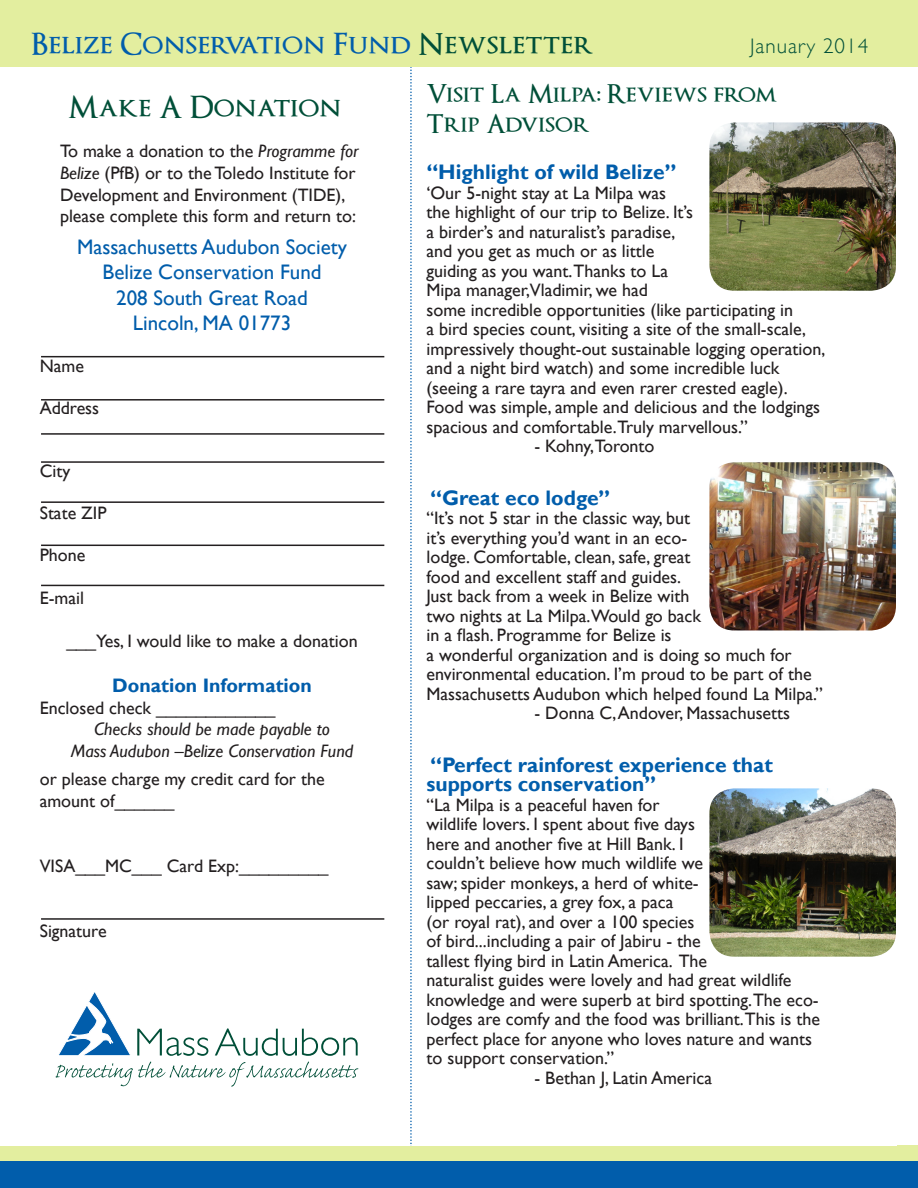
<style>
.page{position:relative;width:918px;height:1188px;background:#fff}
.page>*{position:absolute;margin:0;border:0;box-sizing:border-box;transform-origin:0 0}
.t1{font:600 30px "Optimus Princeps";letter-spacing:.01em;color:#015dab}
.t2{font:600 30px "Optimus Princeps";color:#004f38}
.t3{font:600 25.5px "Optimus Princeps";color:#004f38}
.t4{font:700 21px/19.5px "Gill Sans";color:#015dab}
.t5{font:21px "Gill Sans";color:#015dab}
.t6{font:300 21px "Gill Sans";letter-spacing:.05em;color:#004f38}
.t7{font:700 19.5px "Gill Sans";color:#015dab}
.t8{font:18px/19.5px "Gill Sans";color:#231f20}
.t9{font:italic 18px "Gill Sans";color:#231f20}
.s1{color:#004f38}
.s2{font-style:italic}
</style>
<div class="page">
<svg style="left:410px;top:66px;width:2px;height:1080px"></svg>
<div style="left:0;top:1146px;width:918px;height:24px;background:#e3ee9f"></div>
<hr style="left:41px;top:399px;width:343px;height:2px;background:#231f20">
<hr style="left:41px;top:356px;width:343px;height:1px;background:#231f20">
<hr style="left:41px;top:433px;width:343px;height:2px;background:#231f20">
<hr style="left:41px;top:461px;width:343px;height:2px;background:#231f20">
<hr style="left:41px;top:501px;width:343px;height:2px;background:#231f20">
<hr style="left:41px;top:545px;width:343px;height:1px;background:#231f20">
<hr style="left:41px;top:585px;width:343px;height:1px;background:#231f20">
<hr style="left:41px;top:918px;width:343px;height:2px;background:#231f20">
<svg style="left:56px;top:1062px;width:302px;height:25px"></svg>
<svg style="left:137px;top:1029px;width:71px;height:27px"></svg>
<svg style="left:215px;top:1028px;width:143px;height:28px"></svg>
<svg style="left:58px;top:992px;width:73px;height:64px"></svg>
<div style="left:0;top:1161px;width:918px;height:27px;background:#015dab"></div>
<div style="left:0;top:0;width:918px;height:66px;background:#e3ee9f"></div>
<img style="left:709px;top:122px;width:187px;height:169px">
<img style="left:709px;top:462px;width:187px;height:168px">
<img style="left:709px;top:788px;width:187px;height:169px">
<p class="t1" style="left:31px;top:29px;width:564px">Belize Conservation Fund <span class="s1">Newsletter</span></p>
<p class="t6" style="left:750px;top:34px;width:120px">January 2014</p>
<p class="t3" style="left:426px;top:80px;width:353px">Visit La Milpa: Reviews from</p>
<p class="t3" style="left:426px;top:111px;width:165px">Trip Advisor</p>
<p class="t4" style="left:426px;top:163px;width:252px">“Highlight of wild Belize”</p>
<p class="t8" style="left:426px;top:183px;width:400px">‘Our 5-night stay at La Milpa was<br>the highlight of our trip to Belize. It’s<br>a birder’s and naturalist’s paradise,<br>and you get as much or as little<br>guiding as you want.Thanks to La<br>Mipa manager,Vladimir, we had<br>some incredible opportunities (like participating in<br>a bird species count, visiting a site of the small-scale, impressively thought-out sustainable logging operation, and a night bird watch) and some incredible luck (seeing a rare tayra and even rarer crested eagle).<br>Food was simple, ample and delicious and the lodgings spacious and comfortable.Truly marvellous.”</p>
<p class="t8" style="left:534px;top:437px;width:122px">- Kohny,Toronto</p>
<p class="t4" style="left:430px;top:488px;width:182px">“Great eco lodge”</p>
<p class="t8" style="left:426px;top:509px;width:398px">“It’s not 5 star in the classic way, but<br>it’s everything you’d want in an eco-<br>lodge. Comfortable, clean, safe, great<br>food and excellent staff and guides.<br>Just back from a week in Belize with<br>two nights at La Milpa.Would go back<br>in a flash. Programme for Belize is<br>a wonderful organization and is doing so much for environmental education. I’m proud to be part of the Massachusetts Audubon which helped found La Milpa.”</p>
<p class="t8" style="left:534px;top:704px;width:257px">- Donna C, Andover, Massachusetts</p>
<p class="t4" style="left:426px;top:755px;width:348px">“Perfect rainforest experience that supports conservation”</p>
<p class="t8" style="left:426px;top:795px;width:395px">“La Milpa is a peaceful haven for<br>wildlife lovers. I spent about five days<br>here and another five at Hill Bank. I<br>couldn’t believe how much wildlife we<br>saw; spider monkeys, a herd of white-<br>lipped peccaries, a grey fox, a paca<br>(or royal rat), and over a 100 species<br>of bird...including a pair of Jabiru - the<br>tallest flying bird in Latin America. The<br>naturalist guides were lovely and had great wildlife knowledge and were superb at bird spotting.The eco&shy;lodges are comfy and the food was brilliant.This is the perfect place for anyone who loves nature and wants to support conservation.”</p>
<p class="t8" style="left:534px;top:1068px;width:179px">- Bethan J, Latin America</p>
<p class="t2" style="left:68px;top:91px;width:274px">Make A Donation</p>
<p class="t8" style="left:60px;top:141px;width:300px;line-height:21.6px">To make a donation to the <span class="s2">Programme for Belize</span> (PfB) or to the Toledo Institute for Development and Environment (TIDE), please complete this form and return to:</p>
<p class="t5" style="left:77px;top:235px;width:271px">Massachusetts Audubon Society</p>
<p class="t5" style="left:103px;top:260px;width:221px">Belize Conservation Fund</p>
<p class="t5" style="left:116px;top:285px;width:193px">208 South Great Road</p>
<p class="t5" style="left:133px;top:311px;width:160px">Lincoln, MA 01773</p>
<p class="t8" style="left:40px;top:357px;width:46px">Name</p>
<p class="t8" style="left:40px;top:399px;width:61px">Address</p>
<p class="t8" style="left:40px;top:462px;width:32px">City</p>
<p class="t8" style="left:40px;top:504px;width:68px">State ZIP</p>
<p class="t8" style="left:40px;top:546px;width:47px">Phone</p>
<p class="t8" style="left:40px;top:589px;width:46px">E-mail</p>
<p class="t8" style="left:66px;top:632px;width:293px">___Yes, I would like to make a donation</p>
<p class="t7" style="left:112px;top:674px;width:201px">Donation Information</p>
<p class="t8" style="left:40px;top:698px;width:237px">Enclosed check ____________</p>
<p class="t9" style="left:94px;top:719px;width:237px">Checks should be made payable to</p>
<p class="t9" style="left:71px;top:740px;width:284px">Mass Audubon –Belize Conservation Fund</p>
<p class="t8" style="left:40px;top:769px;width:286px;line-height:21.6px">or please charge my credit card for the amount of______</p>
<p class="t8" style="left:40px;top:856px;width:290px">VISA___MC___ Card Exp:_________</p>
<p class="t8" style="left:40px;top:921px;width:68px">Signature</p>
</div>
